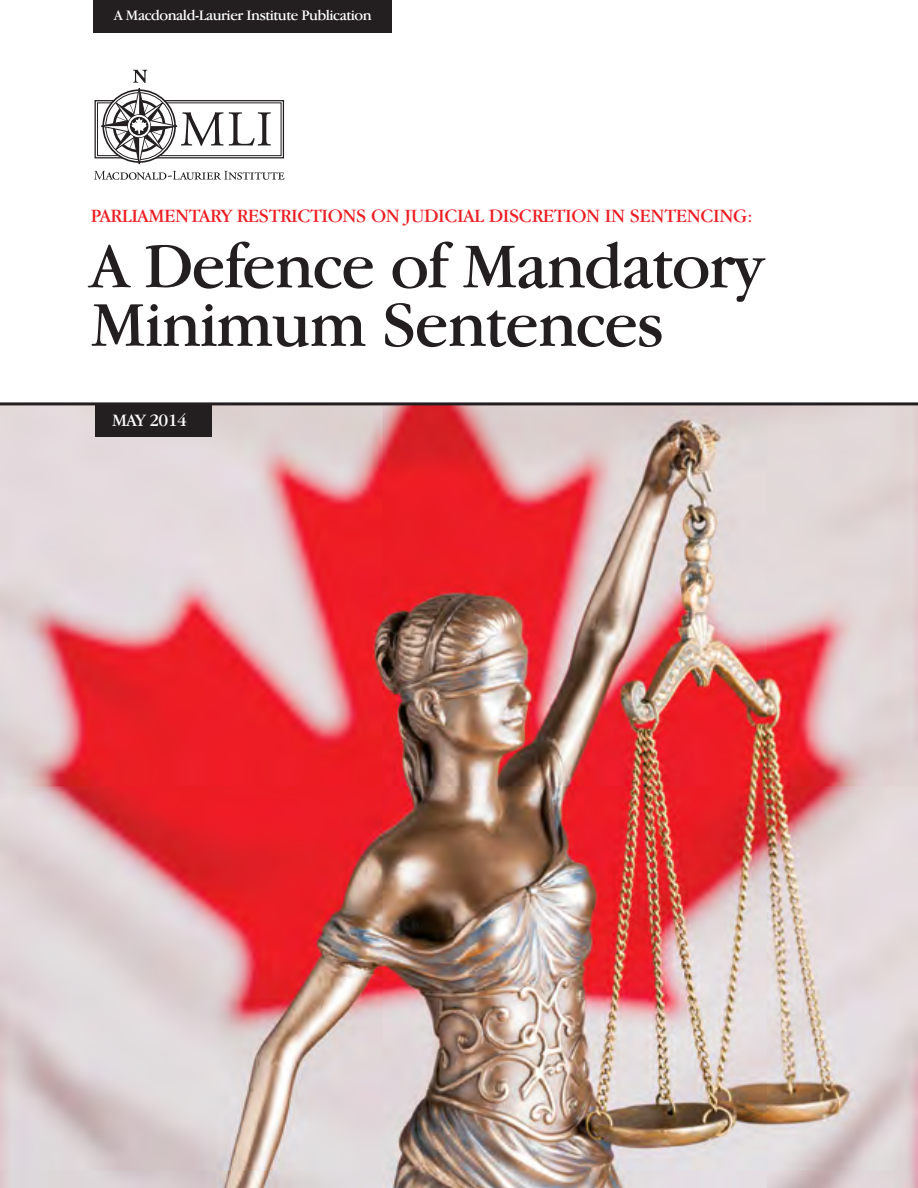
<style>
.page{position:relative;width:918px;height:1188px;background:#fff}
.page>*{position:absolute;margin:0;border:0;box-sizing:border-box;transform-origin:0 0}
.subheading_Garamond{font:66px/58.5px "Garamond IT Cby BT";letter-spacing:-.02em;color:#231f20}
.subheading_Garamond-2{font:19.5px "Garamond IT Cby BT";letter-spacing:-.02em;color:#ed1d24}
.t1{font:18px "Garamond IT Cby BT";letter-spacing:-.03em;color:#fff}
.t2{font:15px "Garamond IT Cby BT";letter-spacing:-.03em;color:#fff}
</style>
<div class="page">
<svg style="left:94px;top:70px;width:191px;height:95px"></svg>
<svg style="left:94px;top:171px;width:190px;height:9px"></svg>
<img style="left:0;top:405px;width:918px;height:783px">
<div style="left:95px;top:404px;width:116px;height:32px;background:#231f20"></div>
<div style="left:94px;top:0;width:298px;height:32px;background:#231f20"></div>
<hr style="left:0;top:402px;width:918px;height:3px;background:#231f20">
<p class="t2" style="left:114px;top:6px;width:259px">A Macdonald-Laurier Institute Publication</p>
<p class="subheading_Garamond-2" style="left:91px;top:204px;width:664px">PARLIAMENTARY RESTRICTIONS ON JUDICIAL DISCRETION IN SENTENCING:</p>
<p class="subheading_Garamond" style="left:91px;top:236px;width:674px">A Defence of Mandatory<br>Minimum Sentences</p>
<p class="t1" style="left:112px;top:410px;width:77px">MAY 2014</p>
</div>
